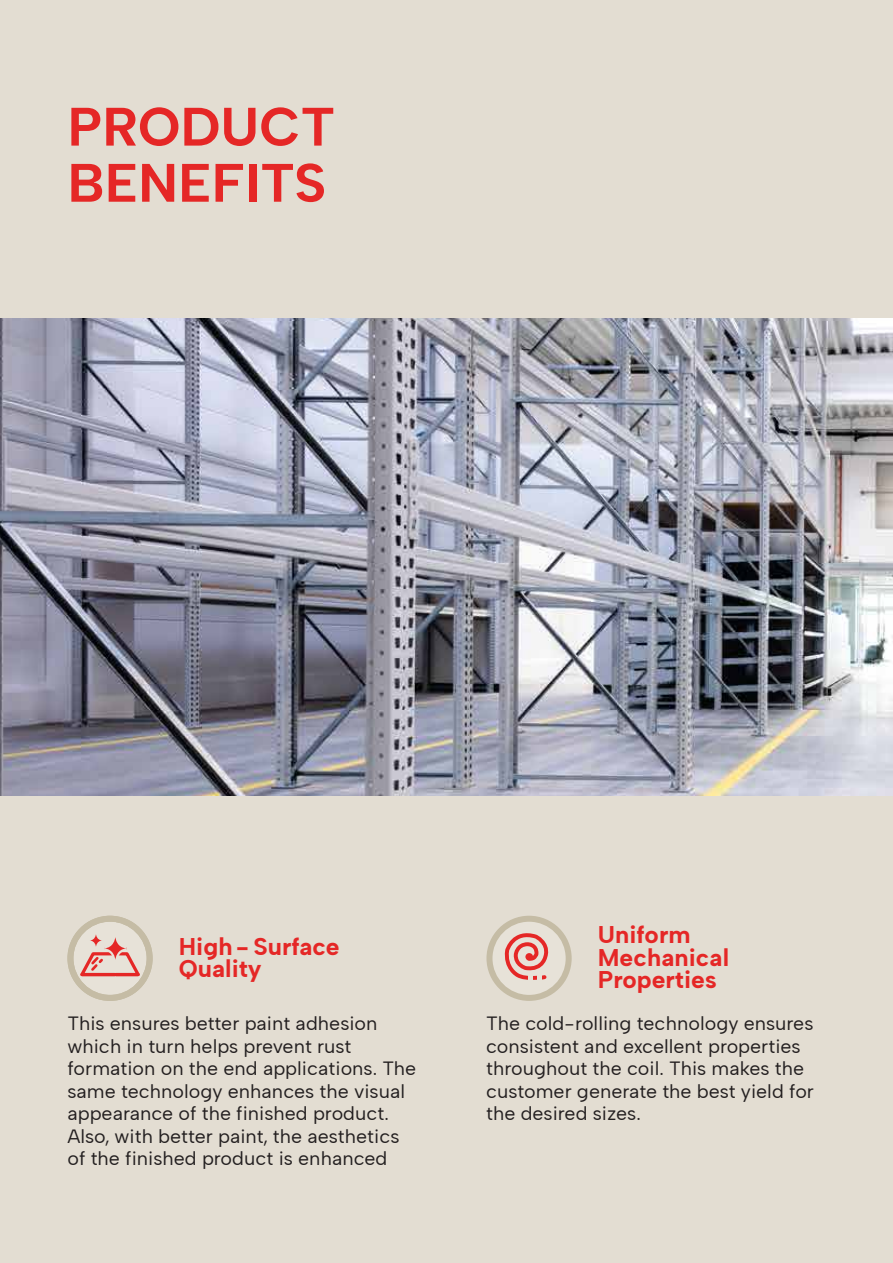
<style>
.page{position:relative;width:893px;height:1263px;background:#e3ddd2}
.page>*{position:absolute;margin:0;border:0;box-sizing:border-box;transform-origin:0 0}
.t1{font:700 54px/56.1px "Albert Sans";color:#e52726}
.t2{font:700 24.15px/22.4px "Albert Sans";color:#e52726}
.t3{font:19.2px/22.5px "Albert Sans";color:#231f20}
</style>
<div class="page">
<img style="left:0;top:318px;width:893px;height:478px">
<svg style="left:67px;top:916px;width:86px;height:85px;background:#dec8bc"></svg>
<svg style="left:486px;top:896px;width:86px;height:203px;background:#e1d2c7"></svg>
<h1 class="t1" style="left:67px;top:99px;width:269px">PRODUCT<br>BENEFITS</h1>
<p class="t2" style="left:179px;top:935px;width:162px">High- Surface<br>Quality</p>
<p class="t2" style="left:598px;top:924px;width:133px">Uniform<br>Mechanical<br>Properties</p>
<p class="t3" style="left:67px;top:1012px;width:350px">This ensures better paint adhesion which in turn helps prevent rust formation on the end applications. The same technology enhances the visual appearance of the finished product.<br>Also, with better paint, the aesthetics of the finished product is enhanced</p>
<p class="t3" style="left:486px;top:1012px;width:329px">The cold-rolling technology ensures consistent and excellent properties throughout the coil. This makes the customer generate the best yield for the desired sizes.</p>
</div>
